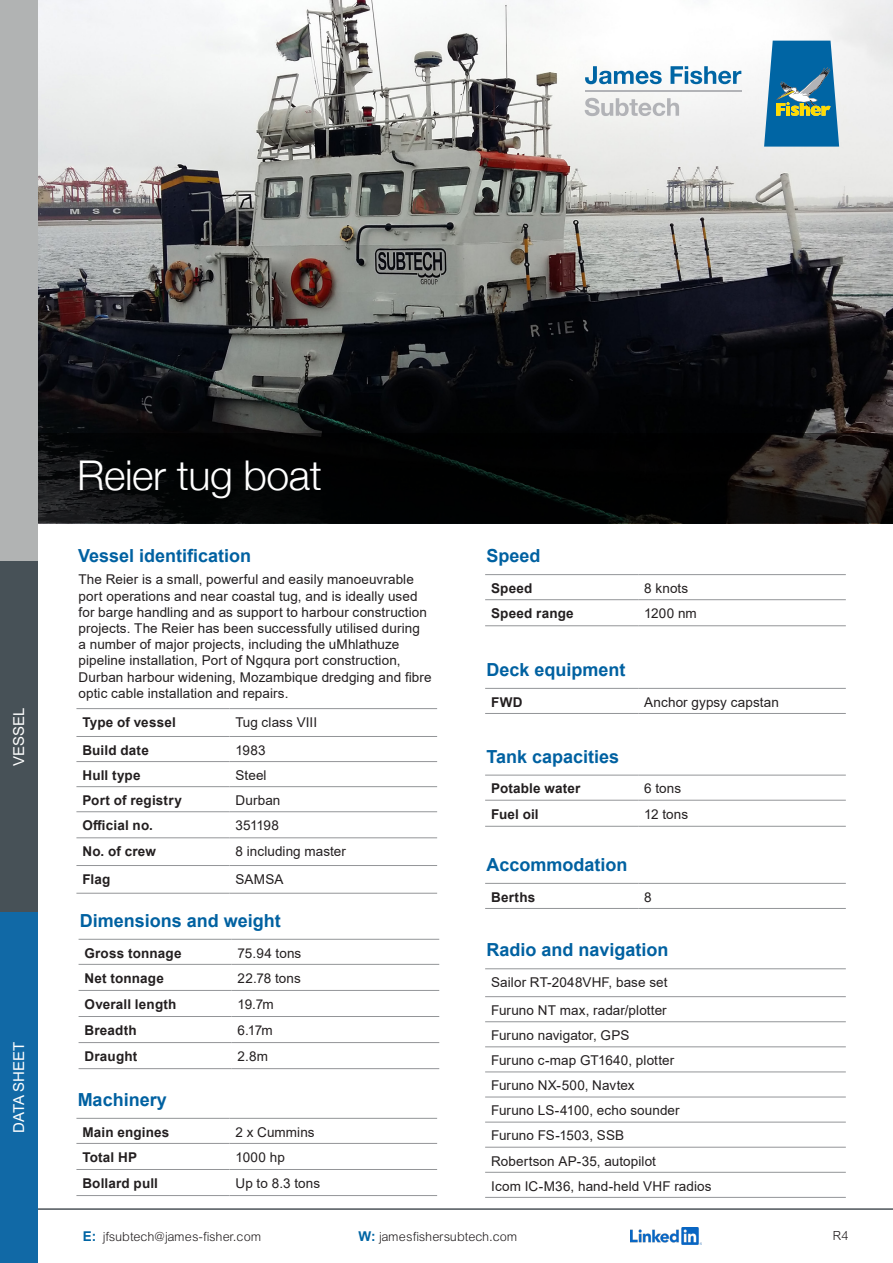
<style>
.page{position:relative;width:893px;height:1263px;background:#fff}
.page>*{position:absolute;margin:0;border:0;box-sizing:border-box;transform-origin:0 0}
.t1{font:300 40.95px "Helvetica Neue";letter-spacing:-.01em;color:#fff}
.t2{font:700 18px "Arial";color:#0061a1}
.t3{font:15px "Arial";color:#fff}
.t4{font:13.5px/16.2px "Arial";letter-spacing:.005em;color:#231f20}
.t5{font:700 13.5px "Arial";letter-spacing:.01em;color:#231f20}
.t6{font:13.5px "Arial Lgt";letter-spacing:.015em;color:#231f20}
.s1{font-family:"Arial";font-weight:700;color:#0065a4}
</style>
<div class="page">
<hr style="left:76px;top:1143px;width:154px;height:1px;background:#939598">
<hr style="left:230px;top:1143px;width:207px;height:1px;background:#939598">
<hr style="left:76px;top:1169px;width:154px;height:1px;background:#939598">
<hr style="left:230px;top:1169px;width:207px;height:1px;background:#939598">
<hr style="left:76px;top:1195px;width:154px;height:1px;background:#939598">
<hr style="left:230px;top:1195px;width:207px;height:1px;background:#939598">
<hr style="left:76px;top:1118px;width:154px;height:1px;background:#939598">
<hr style="left:230px;top:1118px;width:207px;height:1px;background:#939598">
<hr style="left:485px;top:599px;width:153px;height:1px;background:#939598">
<hr style="left:638px;top:599px;width:208px;height:1px;background:#939598">
<hr style="left:485px;top:625px;width:153px;height:1px;background:#939598">
<hr style="left:638px;top:625px;width:208px;height:1px;background:#939598">
<hr style="left:485px;top:574px;width:153px;height:1px;background:#939598">
<hr style="left:638px;top:574px;width:208px;height:1px;background:#939598">
<hr style="left:485px;top:800px;width:153px;height:1px;background:#939598">
<hr style="left:638px;top:800px;width:208px;height:1px;background:#939598">
<hr style="left:485px;top:826px;width:153px;height:1px;background:#939598">
<hr style="left:638px;top:826px;width:208px;height:1px;background:#939598">
<hr style="left:485px;top:775px;width:153px;height:1px;background:#939598">
<hr style="left:638px;top:775px;width:208px;height:1px;background:#939598">
<hr style="left:485px;top:713px;width:153px;height:1px;background:#939598">
<hr style="left:638px;top:713px;width:208px;height:1px;background:#939598">
<hr style="left:485px;top:688px;width:153px;height:1px;background:#939598">
<hr style="left:638px;top:688px;width:208px;height:1px;background:#939598">
<hr style="left:485px;top:908px;width:153px;height:1px;background:#939598">
<hr style="left:638px;top:908px;width:208px;height:1px;background:#939598">
<hr style="left:485px;top:883px;width:153px;height:1px;background:#939598">
<hr style="left:638px;top:883px;width:208px;height:1px;background:#939598">
<hr style="left:485px;top:996px;width:361px;height:1px;background:#939598">
<hr style="left:485px;top:1021px;width:361px;height:1px;background:#939598">
<hr style="left:485px;top:1046px;width:361px;height:1px;background:#939598">
<hr style="left:485px;top:1071px;width:361px;height:1px;background:#939598">
<hr style="left:485px;top:1097px;width:361px;height:1px;background:#939598">
<hr style="left:485px;top:1122px;width:361px;height:1px;background:#939598">
<hr style="left:485px;top:1147px;width:361px;height:1px;background:#939598">
<hr style="left:485px;top:1172px;width:361px;height:1px;background:#939598">
<hr style="left:485px;top:1197px;width:361px;height:1px;background:#939598">
<hr style="left:485px;top:968px;width:361px;height:1px;background:#939598">
<img style="left:38px;top:0;width:855px;height:434px">
<svg style="left:38px;top:434px;width:855px;height:89px;background:#090a0a"></svg>
<hr style="left:76px;top:736px;width:154px;height:1px;background:#939598">
<hr style="left:230px;top:736px;width:207px;height:1px;background:#939598">
<hr style="left:76px;top:761px;width:154px;height:1px;background:#939598">
<hr style="left:230px;top:761px;width:207px;height:1px;background:#939598">
<hr style="left:76px;top:786px;width:154px;height:1px;background:#939598">
<hr style="left:230px;top:786px;width:207px;height:1px;background:#939598">
<hr style="left:76px;top:811px;width:154px;height:1px;background:#939598">
<hr style="left:230px;top:811px;width:207px;height:1px;background:#939598">
<hr style="left:76px;top:837px;width:154px;height:1px;background:#939598">
<hr style="left:230px;top:837px;width:207px;height:1px;background:#939598">
<hr style="left:76px;top:865px;width:154px;height:1px;background:#939598">
<hr style="left:230px;top:865px;width:207px;height:1px;background:#939598">
<hr style="left:76px;top:893px;width:154px;height:1px;background:#939598">
<hr style="left:230px;top:893px;width:207px;height:1px;background:#939598">
<hr style="left:76px;top:708px;width:154px;height:1px;background:#939598">
<hr style="left:230px;top:708px;width:207px;height:1px;background:#939598">
<hr style="left:79px;top:964px;width:153px;height:1px;background:#939598">
<hr style="left:232px;top:964px;width:207px;height:1px;background:#939598">
<hr style="left:79px;top:990px;width:153px;height:1px;background:#939598">
<hr style="left:232px;top:990px;width:207px;height:1px;background:#939598">
<hr style="left:79px;top:1016px;width:153px;height:1px;background:#939598">
<hr style="left:232px;top:1016px;width:207px;height:1px;background:#939598">
<hr style="left:79px;top:1042px;width:153px;height:1px;background:#939598">
<hr style="left:232px;top:1042px;width:207px;height:1px;background:#939598">
<hr style="left:79px;top:1068px;width:153px;height:1px;background:#939598">
<hr style="left:232px;top:1068px;width:207px;height:1px;background:#939598">
<hr style="left:79px;top:939px;width:153px;height:1px;background:#939598">
<hr style="left:232px;top:939px;width:207px;height:1px;background:#939598">
<hr style="left:0;top:1208px;width:893px;height:2px;background:#4d545a">
<div style="left:0;top:912px;width:38px;height:351px;background:#1169a6"></div>
<div style="left:0;top:0;width:38px;height:912px;background:#b1b3b3"></div>
<div style="left:0;top:561px;width:38px;height:351px;background:#475157"></div>
<img style="left:630px;top:1227px;width:71px;height:17px">
<svg style="left:585px;top:66px;width:156px;height:18px"></svg>
<hr style="left:585px;top:91px;width:156px;height:1px;background:#b2b3b7">
<svg style="left:764px;top:41px;width:75px;height:106px;background:#3881a5"></svg>
<svg style="left:585px;top:98px;width:94px;height:18px"></svg>
<p class="t3" style="left:9px;top:766px;width:60px;rotate:-90deg">VESSEL</p>
<p class="t3" style="left:9px;top:1133px;width:93px;rotate:-90deg">DATA SHEET</p>
<p class="t1" style="left:77px;top:443px;width:246px">Reier tug boat</p>
<p class="t2" style="left:78px;top:543px;width:175px">Vessel identification</p>
<p class="t4" style="left:79px;top:571px;width:355px">The Reier is a small, powerful and easily manoeuvrable port operations and near coastal tug, and is ideally used for barge handling and as support to harbour construction projects. The Reier has been successfully utilised during<br>a number of major projects, including the uMhlathuze pipeline installation, Port of Ngqura port construction, Durban harbour widening, Mozambique dredging and fibre optic cable installation and repairs.</p>
<p class="t5" style="left:82px;top:713px;width:95px">Type of vessel</p>
<p class="t4" style="left:236px;top:714px;width:83px">Tug class VIII</p>
<p class="t5" style="left:82px;top:740px;width:68px">Build date</p>
<p class="t4" style="left:236px;top:742px;width:32px">1983</p>
<p class="t5" style="left:82px;top:766px;width:60px">Hull type</p>
<p class="t4" style="left:236px;top:767px;width:33px">Steel</p>
<p class="t5" style="left:82px;top:791px;width:101px">Port of registry</p>
<p class="t4" style="left:236px;top:792px;width:46px">Durban</p>
<p class="t5" style="left:82px;top:816px;width:72px">Official no.</p>
<p class="t4" style="left:236px;top:817px;width:45px">351198</p>
<p class="t5" style="left:82px;top:842px;width:75px">No. of crew</p>
<p class="t4" style="left:236px;top:843px;width:112px">8 including master</p>
<p class="t5" style="left:82px;top:869px;width:30px">Flag</p>
<p class="t4" style="left:236px;top:871px;width:49px">SAMSA</p>
<p class="t2" style="left:80px;top:908px;width:203px">Dimensions and weight</p>
<p class="t5" style="left:85px;top:943px;width:98px">Gross tonnage</p>
<p class="t4" style="left:238px;top:945px;width:65px">75.94 tons</p>
<p class="t5" style="left:85px;top:968px;width:81px">Net tonnage</p>
<p class="t4" style="left:238px;top:970px;width:65px">22.78 tons</p>
<p class="t5" style="left:85px;top:994px;width:93px">Overall length</p>
<p class="t4" style="left:238px;top:996px;width:38px">19.7m</p>
<p class="t5" style="left:85px;top:1020px;width:54px">Breadth</p>
<p class="t4" style="left:238px;top:1022px;width:37px">6.17m</p>
<p class="t5" style="left:85px;top:1047px;width:54px">Draught</p>
<p class="t4" style="left:238px;top:1048px;width:32px">2.8m</p>
<p class="t2" style="left:78px;top:1087px;width:91px">Machinery</p>
<p class="t5" style="left:82px;top:1122px;width:89px">Main engines</p>
<p class="t4" style="left:236px;top:1124px;width:81px">2 x Cummins</p>
<p class="t5" style="left:82px;top:1147px;width:56px">Total HP</p>
<p class="t4" style="left:236px;top:1149px;width:51px">1000 hp</p>
<p class="t5" style="left:82px;top:1173px;width:77px">Bollard pull</p>
<p class="t4" style="left:236px;top:1175px;width:86px">Up to 8.3 tons</p>
<p class="t2" style="left:486px;top:543px;width:56px">Speed</p>
<p class="t5" style="left:491px;top:579px;width:43px">Speed</p>
<p class="t4" style="left:644px;top:580px;width:45px">8 knots</p>
<p class="t5" style="left:491px;top:604px;width:84px">Speed range</p>
<p class="t4" style="left:644px;top:605px;width:54px">1200 nm</p>
<p class="t2" style="left:486px;top:657px;width:141px">Deck equipment</p>
<p class="t5" style="left:491px;top:692px;width:33px">FWD</p>
<p class="t4" style="left:644px;top:694px;width:136px">Anchor gypsy capstan</p>
<p class="t2" style="left:486px;top:744px;width:134px">Tank capacities</p>
<p class="t5" style="left:491px;top:779px;width:91px">Potable water</p>
<p class="t4" style="left:644px;top:780px;width:38px">6 tons</p>
<p class="t5" style="left:491px;top:804px;width:49px">Fuel oil</p>
<p class="t4" style="left:644px;top:806px;width:45px">12 tons</p>
<p class="t2" style="left:486px;top:852px;width:143px">Accommodation</p>
<p class="t5" style="left:491px;top:887px;width:46px">Berths</p>
<p class="t4" style="left:644px;top:889px;width:9px">8</p>
<p class="t2" style="left:486px;top:937px;width:184px">Radio and navigation</p>
<p class="t4" style="left:491px;top:974px;width:178px">Sailor RT-2048VHF, base set</p>
<p class="t4" style="left:491px;top:1002px;width:177px">Furuno NT max, radar/plotter</p>
<p class="t4" style="left:491px;top:1027px;width:140px">Furuno navigator, GPS</p>
<p class="t4" style="left:491px;top:1052px;width:185px">Furuno c-map GT1640, plotter</p>
<p class="t4" style="left:491px;top:1077px;width:145px">Furuno NX-500, Navtex</p>
<p class="t4" style="left:491px;top:1102px;width:190px">Furuno LS-4100, echo sounder</p>
<p class="t4" style="left:491px;top:1127px;width:135px">Furuno FS-1503, SSB</p>
<p class="t4" style="left:491px;top:1152px;width:166px">Robertson AP-35, autopilot</p>
<p class="t4" style="left:491px;top:1178px;width:222px">Icom IC-M36, hand-held VHF radios</p>
<p class="t6" style="left:83px;top:1229px;width:181px"><span class="s1">E:</span> jfsubtech@james-fisher.com</p>
<p class="t6" style="left:359px;top:1229px;width:161px"><span class="s1">W:</span> jamesfishersubtech.com</p>
<p class="t6" style="left:834px;top:1228px;width:17px">R4</p>
</div>
